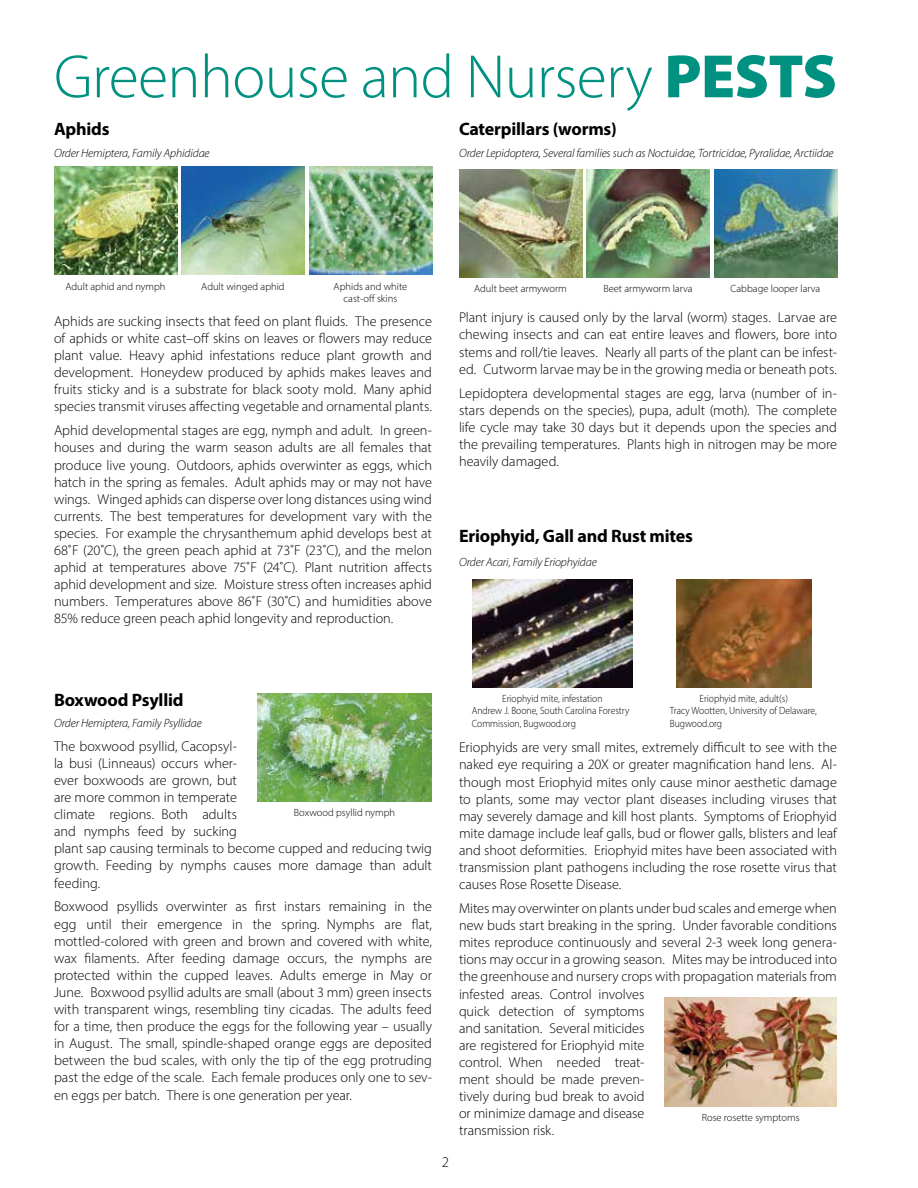
<style>
.page{position:relative;width:918px;height:1188px;background:#fff}
.page>*{position:absolute;margin:0;border:0;box-sizing:border-box;transform-origin:0 0}
.t1{font:300 61.8px "Myriad Pro";letter-spacing:-.01em;color:#009181}
.t2{font:700 18px "Myriad Pro";letter-spacing:-.01em;color:#000}
.t3{font:300 15px "Myriad Pro";color:#000}
.t4{font:300 14.25px/17.1px "Myriad Pro";color:#000;text-align:justify}
.t5{font:italic 300 12px "Myriad Pro";letter-spacing:-.01em;color:#000}
.t6{font:300 10.5px/12.6px "Myriad Pro";color:#000;text-align:center}
.t7{font:300 10.5px/12.6px "Myriad Pro";color:#000;scale:.92 1}
.s1{font-weight:900}
</style>
<div class="page">
<img style="left:54px;top:167px;width:123px;height:108px">
<img style="left:182px;top:167px;width:123px;height:108px">
<img style="left:309px;top:167px;width:123px;height:108px">
<img style="left:459px;top:169px;width:123px;height:108px">
<img style="left:587px;top:169px;width:123px;height:108px">
<img style="left:714px;top:169px;width:123px;height:108px">
<img style="left:472px;top:579px;width:161px;height:108px">
<img style="left:676px;top:579px;width:135px;height:108px">
<img style="left:257px;top:693px;width:175px;height:108px">
<img style="left:665px;top:998px;width:171px;height:109px">
<h1 class="t1" style="left:54px;top:40px;width:784px">Greenhouse and Nursery <span class="s1">PESTS</span></h1>
<p class="t2" style="left:54px;top:118px;width:57px">Aphids</p>
<p class="t5" style="left:54px;top:145px;width:157px">Order Hemiptera, Family Aphididae</p>
<p class="t2" style="left:459px;top:118px;width:159px">Caterpillars (worms)</p>
<p class="t5" style="left:459px;top:145px;width:376px">Order Lepidoptera, Several families such as Noctuidae, Tortricidae, Pyralidae, Arctiidae</p>
<p class="t6" style="left:65px;top:280px;width:102px">Adult aphid and nymph</p>
<p class="t6" style="left:201px;top:280px;width:85px">Adult winged aphid</p>
<p class="t6" style="left:334px;top:280px;width:75px">Aphids and white cast-off skins</p>
<p class="t4" style="left:54px;top:313px;width:380px">Aphids are sucking insects that feed on plant fluids. The presence of aphids or white cast–off skins on leaves or flowers may reduce plant value. Heavy aphid infestations reduce plant growth and development. Honeydew produced by aphids makes leaves and fruits sticky and is a substrate for black sooty mold. Many aphid species transmit viruses affecting vegetable and ornamental plants.</p>
<p class="t4" style="left:54px;top:422px;width:380px">Aphid developmental stages are egg, nymph and adult. In green&shy;houses and during the warm season adults are all females that produce live young. Outdoors, aphids overwinter as eggs, which hatch in the spring as females. Adult aphids may or may not have wings. Winged aphids can disperse over long distances using wind currents. The best temperatures for development vary with the species. For example the chrysanthemum aphid develops best at 68˚F (20˚C), the green peach aphid at 73˚F (23˚C), and the melon aphid at temperatures above 75˚F (24˚C). Plant nutrition affects aphid development and size. Moisture stress often increases aphid numbers. Temperatures above 86˚F (30˚C) and humidities above 85% reduce green peach aphid longevity and reproduction.</p>
<p class="t6" style="left:474px;top:282px;width:94px">Adult beet armyworm</p>
<p class="t6" style="left:603px;top:282px;width:91px">Beet armyworm larva</p>
<p class="t6" style="left:731px;top:282px;width:91px">Cabbage looper larva</p>
<p class="t4" style="left:459px;top:309px;width:380px">Plant injury is caused only by the larval (worm) stages. Larvae are chewing insects and can eat entire leaves and flowers, bore into stems and roll/tie leaves. Nearly all parts of the plant can be infest&shy;ed. Cutworm larvae may be in the growing media or beneath pots.</p>
<p class="t4" style="left:459px;top:384px;width:380px">Lepidoptera developmental stages are egg, larva (number of in&shy;stars depends on the species), pupa, adult (moth). The complete life cycle may take 30 days but it depends upon the species and the prevailing temperatures. Plants high in nitrogen may be more heavily damaged.</p>
<p class="t2" style="left:459px;top:524px;width:236px">Eriophyid, Gall and Rust mites</p>
<p class="t5" style="left:459px;top:555px;width:139px">Order Acari, Family Eriophyidae</p>
<p class="t2" style="left:54px;top:688px;width:131px">Boxwood Psyllid</p>
<p class="t5" style="left:54px;top:716px;width:149px">Order Hemiptera, Family Psyllidae</p>
<p class="t4" style="left:54px;top:737px;width:380px;text-align:left">The boxwood psyllid, Cacopsyl-<br>la busi (Linneaus) occurs wher-<br>ever boxwoods are grown, but<br>are more common in temperate<br>climate regions. Both adults<br>and nymphs feed by sucking<br>plant sap causing terminals to become cupped and reducing twig growth. Feeding by nymphs causes more damage than adult feeding.</p>
<p class="t4" style="left:54px;top:898px;width:380px">Boxwood psyllids overwinter as first instars remaining in the egg until their emergence in the spring. Nymphs are flat, mottled-colored with green and brown and covered with white, wax filaments. After feeding damage occurs, the nymphs are protected within the cupped leaves. Adults emerge in May or June. Boxwood psyllid adults are small (about 3 mm) green insects with transparent wings, resembling tiny cicadas. The adults feed for a time, then produce the eggs for the following year – usually in August. The small, spindle-shaped orange eggs are deposited between the bud scales, with only the tip of the egg protruding past the edge of the scale. Each female produces only one to sev&shy;en eggs per batch. There is one generation per year.</p>
<p class="t6" style="left:294px;top:806px;width:103px">Boxwood psyllid nymph</p>
<p class="t3" style="left:442px;top:1153px;width:9px">2</p>
<p class="t7" style="left:472px;top:692px;width:173px;text-indent:30px">Eriophyid mite, infestation<br>Andrew J. Boone, South Carolina Forestry<br>Commission, Bugwood.org</p>
<p class="t7" style="left:670px;top:692px;width:161px;text-indent:30px">Eriophyid mite, adult(s)<br>Tracy Wootten, University of Delaware,<br>Bugwood.org</p>
<p class="t4" style="left:459px;top:739px;width:380px">Eriophyids are very small mites, extremely difficult to see with the naked eye requiring a 20X or greater magnification hand lens. Al&shy;though most Eriophyid mites only cause minor aesthetic damage to plants, some may vector plant diseases including viruses that may severely damage and kill host plants. Symptoms of Eriophyid mite damage include leaf galls, bud or flower galls, blisters and leaf and shoot deformities. Eriophyid mites have been associated with transmission plant pathogens including the rose rosette virus that causes Rose Rosette Disease.</p>
<p class="t4" style="left:459px;top:900px;width:379px;text-align:left">Mites may overwinter on plants under bud scales and emerge when new buds start breaking in the spring. Under favorable conditions mites reproduce continuously and several 2-3 week long genera&shy;tions may occur in a growing season. Mites may be introduced into the greenhouse and nursery crops with propagation materials from infested areas. Control involves<br>quick detection of symptoms<br>and sanitation. Several miticides<br>are registered for Eriophyid mite<br>control. When needed treat-<br>ment should be made preven-<br>tively during bud break to avoid<br>or minimize damage and disease<br>transmission risk.</p>
<p class="t6" style="left:702px;top:1112px;width:99px">Rose rosette symptoms</p>
</div>
